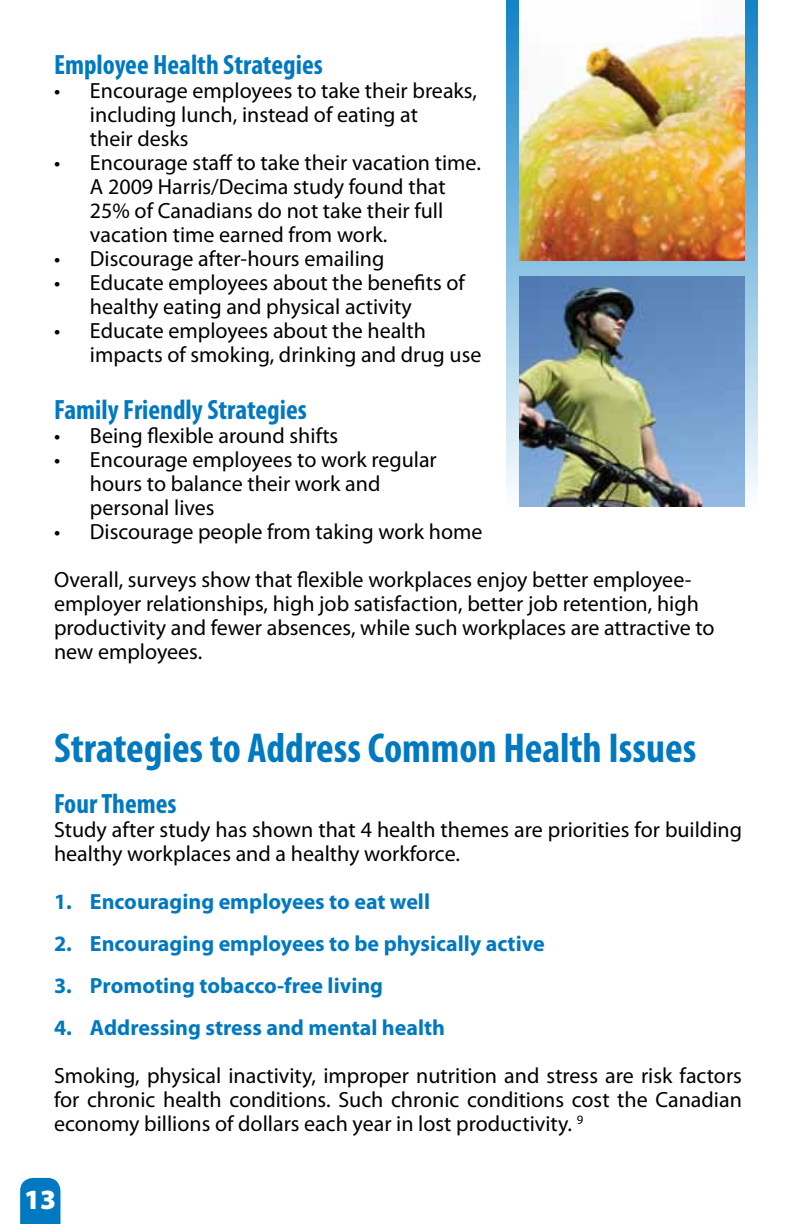
<style>
.page{position:relative;width:792px;height:1224px;background:#fff}
.page>*{position:absolute;margin:0;border:0;box-sizing:border-box;transform-origin:0 0}
.t1{font:700 condensed 42px "Myriad Pro";color:#0079c1}
.t2{font:700 condensed 28px "Myriad Pro";color:#0079c1}
.t3{font:900 28px "Myriad Pro";color:#fff}
.t4{font:22px/24px "Myriad Pro";color:#000}
.t5{font:700 22px "Myriad Pro";color:#0079c1}
</style>
<div class="page">
<div style="left:20px;top:1178px;width:40px;height:46px;background:#0079c1"></div>
<svg style="left:507px;top:0;width:251px;height:507px;background:#8dc2e1"></svg>
<img style="left:520px;top:0;width:225px;height:261px">
<div style="left:520px;top:276px;width:225px;height:238px;background:#fff"></div>
<img style="left:520px;top:277px;width:225px;height:229px">
<p class="t2" style="left:54px;top:48px;width:270px">Employee Health Strategies</p>
<p class="t4" style="left:90px;top:79px;width:388px;text-indent:-36px">• Encourage employees to take their breaks, including lunch, instead of eating at<br>their desks</p>
<p class="t4" style="left:90px;top:151px;width:392px;text-indent:-36px">• Encourage staff to take their vacation time.<br>A 2009 Harris/Decima study found that 25% of Canadians do not take their full vacation time earned from work.</p>
<p class="t4" style="left:54px;top:247px;width:332px">• Discourage after-hours emailing</p>
<p class="t4" style="left:90px;top:271px;width:376px;text-indent:-36px">• Educate employees about the benefits of healthy eating and physical activity</p>
<p class="t4" style="left:90px;top:319px;width:393px;text-indent:-36px">• Educate employees about the health impacts of smoking, drinking and drug use</p>
<p class="t2" style="left:54px;top:393px;width:254px">Family Friendly Strategies</p>
<p class="t4" style="left:54px;top:424px;width:286px">• Being flexible around shifts</p>
<p class="t4" style="left:90px;top:448px;width:348px;text-indent:-36px">• Encourage employees to work regular hours to balance their work and personal lives</p>
<p class="t4" style="left:54px;top:508px;width:639px;line-height:48px">• Discourage people from taking work home<br>Overall, surveys show that flexible workplaces enjoy better employee-</p>
<p class="t4" style="left:54px;top:592px;width:662px">employer relationships, high job satisfaction, better job retention, high productivity and fewer absences, while such workplaces are attractive to new employees.</p>
<h1 class="t1" style="left:54px;top:722px;width:644px">Strategies to Address Common Health Issues</h1>
<p class="t2" style="left:54px;top:787px;width:124px">Four Themes</p>
<p class="t4" style="left:54px;top:818px;width:690px">Study after study has shown that 4 health themes are priorities for building healthy workplaces and a healthy workforce.</p>
<p class="t5" style="left:54px;top:888px;width:378px">1. Encouraging employees to eat well</p>
<p class="t5" style="left:54px;top:930px;width:492px">2. Encouraging employees to be physically active</p>
<p class="t5" style="left:54px;top:972px;width:331px">3. Promoting tobacco-free living</p>
<p class="t5" style="left:54px;top:1014px;width:393px">4. Addressing stress and mental health</p>
<p class="t4" style="left:54px;top:1064px;width:689px;text-align:justify">Smoking, physical inactivity, improper nutrition and stress are risk factors for chronic health conditions. Such chronic conditions cost the Canadian economy billions of dollars each year in lost productivity. <sup>9</sup></p>
<p class="t3" style="left:24px;top:1184px;width:34px">13</p>
</div>
